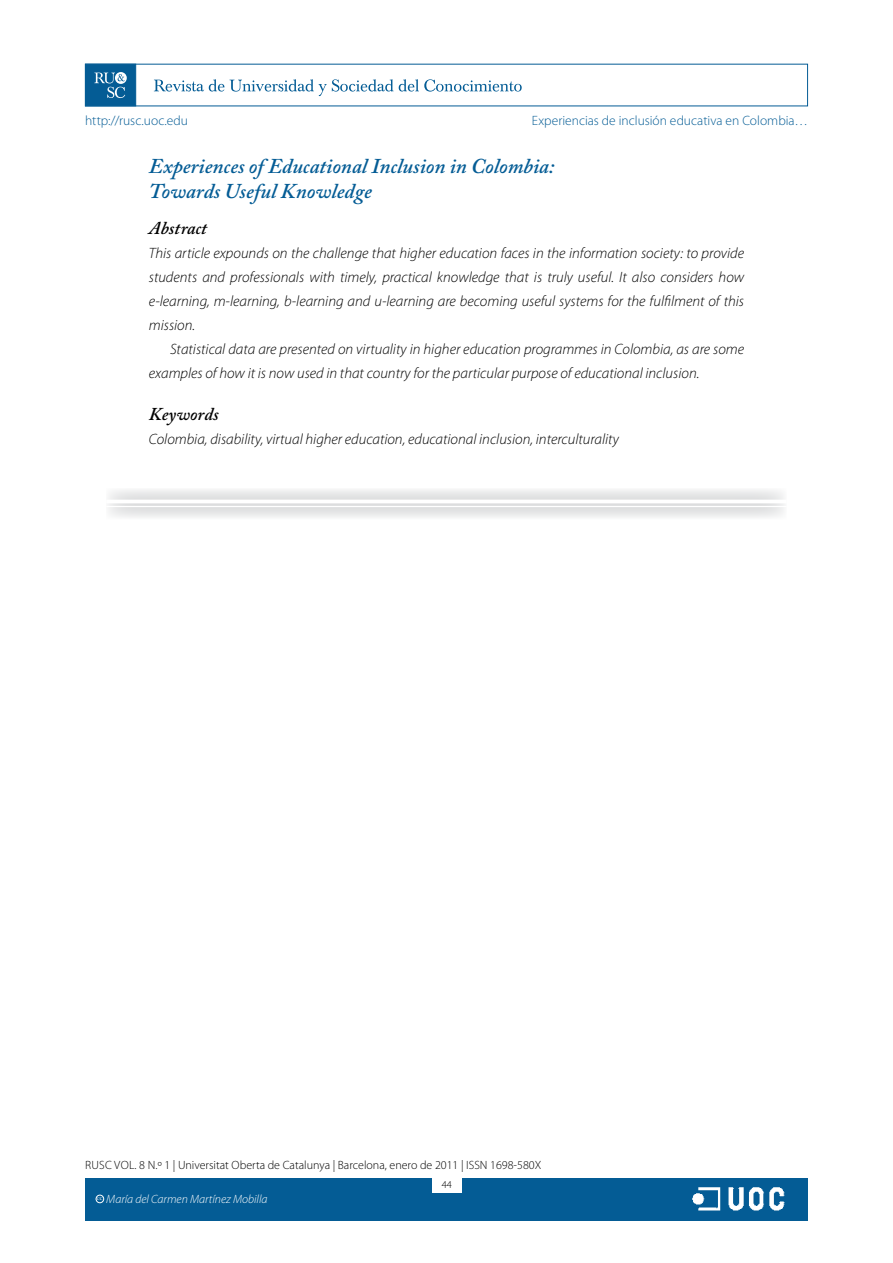
<style>
.page{position:relative;width:893px;height:1263px;background:#fff}
.page>*{position:absolute;margin:0;border:0;box-sizing:border-box;transform-origin:0 0}
.TITOLANGLÈS{font:italic 600 21px/25.5px "Adobe Caslon Pro";color:#045c95}
.titoletresum{font:italic 600 18px "Adobe Caslon Pro";letter-spacing:.005em;color:#000}
._00__Texte_general{font:italic 300 15px/24px "Myriad Pro";color:#000;text-align:justify}
.t1{font:300 13.5px "Myriad Pro";letter-spacing:.005em;color:#045c95}
.t2{font:300 12px "Myriad Pro";color:#000}
.t3{font:italic 300 12px "Myriad Pro";color:#fff}
.t4{font:300 10.5px "Myriad Pro";color:#000}
.t5{font:600 3.9px "Adobe Caslon Pro";color:#fff}
</style>
<div class="page">
<div style="left:85px;top:1178px;width:723px;height:42px;background:#045c95"></div>
<div style="left:432px;top:1176px;width:29px;height:17px;background:#fff"></div>
<img style="left:692px;top:1187px;width:93px;height:24px">
<div style="left:96px;top:1195px;width:8px;height:8px;border:1px solid #fff;border-radius:50%"></div>
<div style="left:85px;top:64px;width:51px;height:42px;background:#045c95;border:1px solid #045c95"></div>
<svg style="left:115px;top:72px;width:12px;height:12px"></svg>
<svg style="left:94px;top:73px;width:31px;height:25px"></svg>
<svg style="left:154px;top:79px;width:368px;height:17px"></svg>
<div style="left:106px;top:488px;width:681px;height:31px;background:linear-gradient(to right,#e6e7e8,#e6e7e8)"></div>
<hr style="left:106px;top:506px;width:681px;height:1px;background:#fff">
<hr style="left:106px;top:500px;width:681px;height:3px;background:#fff">
<p class="t1" style="left:85px;top:112px;width:105px">http://rusc.uoc.edu</p>
<p class="t1" style="left:532px;top:112px;width:278px">Experiencias de inclusión educativa en Colombia…</p>
<p class="TITOLANGLÈS" style="left:149px;top:153px;width:407px">Experiences of Educational Inclusion in Colombia:<br>Towards Useful Knowledge</p>
<p class="titoletresum" style="left:149px;top:218px;width:60px">Abstract</p>
<p class="_00__Texte_general" style="left:149px;top:241px;width:597px">This article expounds on the challenge that higher education faces in the information society: to provide students and professionals with timely, practical knowledge that is truly useful. It also considers how e-learning, m-learning, b-learning and u-learning are becoming useful systems for the fulfilment of this mission.</p>
<p class="_00__Texte_general" style="left:149px;top:337px;width:597px;text-indent:21px">Statistical data are presented on virtuality in higher education programmes in Colombia, as are some examples of how it is now used in that country for the particular purpose of educational inclusion.</p>
<p class="titoletresum" style="left:149px;top:404px;width:71px">Keywords</p>
<p class="_00__Texte_general" style="left:149px;top:427px;width:471px">Colombia, disability, virtual higher education, educational inclusion, interculturality</p>
<p class="t2" style="left:85px;top:1158px;width:458px">RUSC VOL. 8 N.º 1 | Universitat Oberta de Catalunya | Barcelona, enero de 2011 | ISSN 1698-580X</p>
<p class="t5" style="left:97px;top:1197px;width:7px">CC</p>
<p class="t3" style="left:106px;top:1192px;width:163px">María del Carmen Martínez Mobilla</p>
<p class="t4" style="left:442px;top:1178px;width:12px">44</p>
</div>
